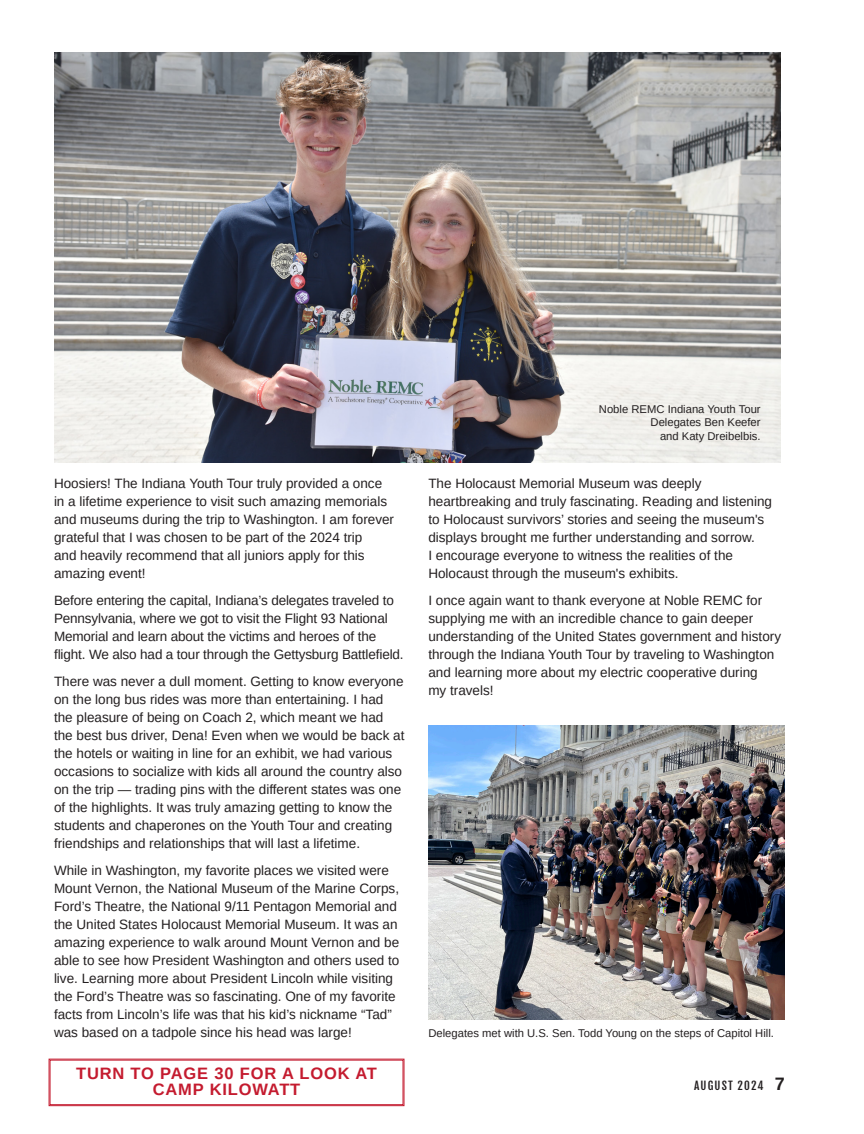
<style>
.page{position:relative;width:864px;height:1134px;background:#fff}
.page>*{position:absolute;margin:0;border:0;box-sizing:border-box;transform-origin:0 0}
.Body_Copy_Arimo_Single-Page{font:700 16.5px/16.5px "Arimo";letter-spacing:.05em;color:#c41b2f;text-align:center}
.Body_Copy_Arimo_Single-Page-2{font:13.5px/18px "Arimo";color:#231f20}
.Photo_Caption_Black{font:11.25px/13.5px "Arimo";color:#231f20;text-align:right}
.Photo_Caption_White{font:11.25px "Arimo";color:#231f20}
.t1{font:11.25px "Fjalla One";letter-spacing:.1em;color:#231f20}
.s1{font-family:"Arimo";font-weight:700;font-size:18px}
</style>
<div class="page">
<img style="left:428px;top:725px;width:357px;height:295px">
<img style="left:54px;top:52px;width:726px;height:410px">
<svg style="left:49px;top:1059px;width:355px;height:47px"></svg>
<div style="left:50px;top:1060px;width:353px;height:45px;border:1px solid #c41b2f"></div>
<p class="Body_Copy_Arimo_Single-Page-2" style="left:54px;top:475px;width:342px">Hoosiers! The Indiana Youth Tour truly provided a once in a lifetime experience to visit such amazing memorials and museums during the trip to Washington. I am forever grateful that I was chosen to be part of the 2024 trip<br>and heavily recommend that all juniors apply for this amazing event!</p>
<p class="Body_Copy_Arimo_Single-Page-2" style="left:54px;top:592px;width:351px">Before entering the capital, Indiana’s delegates traveled to Pennsylvania, where we got to visit the Flight 93 National Memorial and learn about the victims and heroes of the flight. We also had a tour through the Gettysburg Battlefield.</p>
<p class="Body_Copy_Arimo_Single-Page-2" style="left:54px;top:673px;width:352px">There was never a dull moment. Getting to know everyone on the long bus rides was more than entertaining. I had the pleasure of being on Coach 2, which meant we had the best bus driver, Dena! Even when we would be back at the hotels or waiting in line for an exhibit, we had various occasions to socialize with kids all around the country also on the trip — trading pins with the different states was one of the highlights. It was truly amazing getting to know the students and chaperones on the Youth Tour and creating friendships and relationships that will last a lifetime.</p>
<p class="Body_Copy_Arimo_Single-Page-2" style="left:54px;top:862px;width:347px">While in Washington, my favorite places we visited were Mount Vernon, the National Museum of the Marine Corps, Ford’s Theatre, the National 9/11 Pentagon Memorial and the United States Holocaust Memorial Museum. It was an amazing experience to walk around Mount Vernon and be able to see how President Washington and others used to live. Learning more about President Lincoln while visiting the Ford’s Theatre was so fascinating. One of my favorite facts from Lincoln’s life was that his kid’s nickname “Tad” was based on a tadpole since his head was large!</p>
<p class="Body_Copy_Arimo_Single-Page" style="left:76px;top:1065px;width:302px">TURN TO PAGE 30 FOR A LOOK AT<br>CAMP KILOWATT</p>
<p class="Photo_Caption_Black" style="left:599px;top:402px;width:163px">Noble REMC Indiana Youth Tour<br>Delegates Ben Keefer</p>
<p class="Photo_Caption_Black" style="left:660px;top:429px;width:102px">and Katy Dreibelbis.</p>
<p class="Body_Copy_Arimo_Single-Page-2" style="left:428px;top:475px;width:345px">The Holocaust Memorial Museum was deeply heartbreaking and truly fascinating. Reading and listening to Holocaust survivors’ stories and seeing the museum's displays brought me further understanding and sorrow.<br>I encourage everyone to witness the realities of the Holocaust through the museum's exhibits.</p>
<p class="Body_Copy_Arimo_Single-Page-2" style="left:428px;top:592px;width:354px">I once again want to thank everyone at Noble REMC for supplying me with an incredible chance to gain deeper understanding of the United States government and history through the Indiana Youth Tour by traveling to Washington and learning more about my electric cooperative during<br>my travels!</p>
<p class="Photo_Caption_White" style="left:428px;top:1025px;width:347px">Delegates met with U.S. Sen. Todd Young on the steps of Capitol Hill.</p>
<p class="t1" style="left:694px;top:1079px;width:92px">AUGUST 2024 <span class="s1">7</span></p>
</div>
